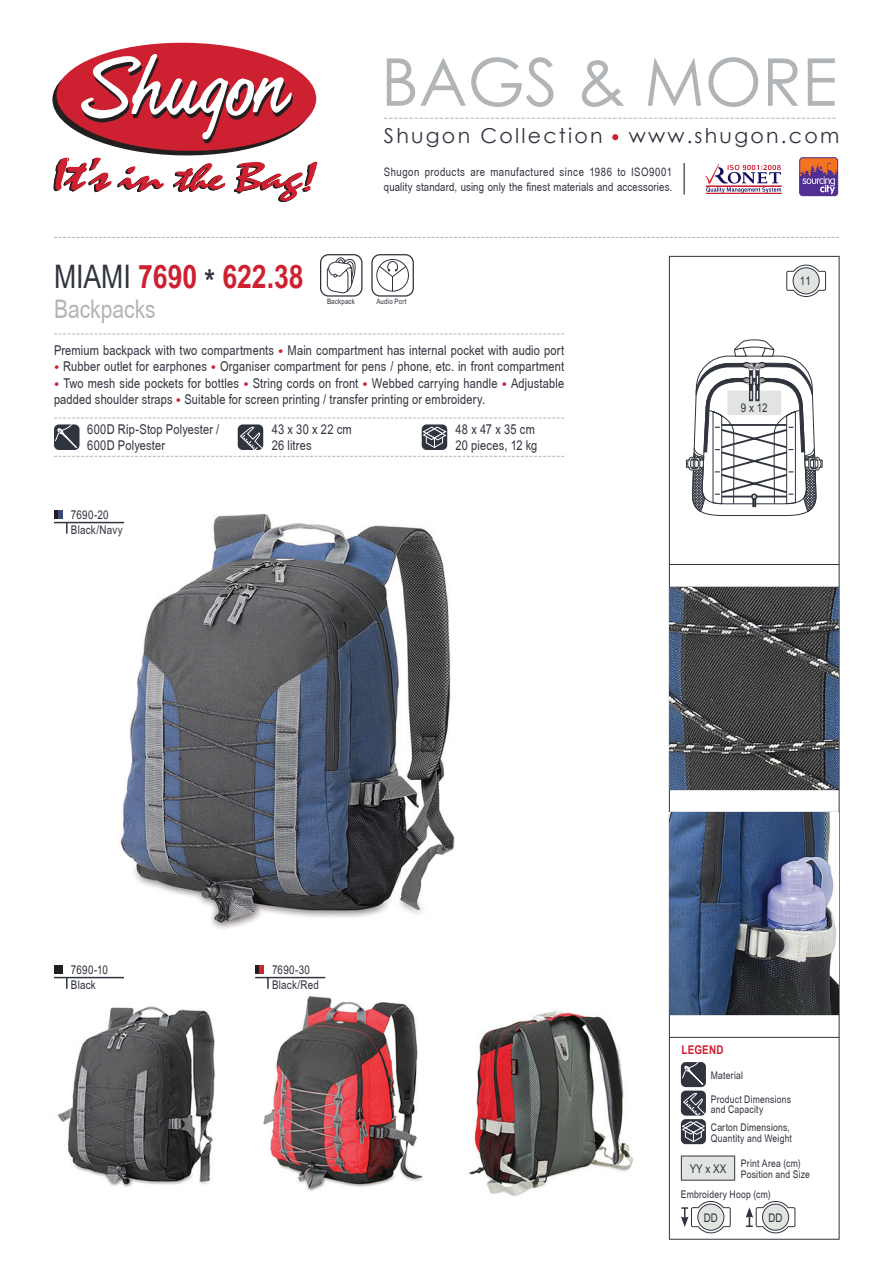
<style>
.page{position:relative;width:893px;height:1263px;background:#fff}
.page>*{position:absolute;margin:0;border:0;box-sizing:border-box;transform-origin:0 0}
.t1{font:65.85px "Century Gothic";color:#b1b5b7}
.t2{font:32.4px "Arial Narrow Sec";color:#30343e}
.t3{font:700 32.4px "Arial Narrow Sec";color:#cd2030}
.t4{font:700 32.4px "Arial Narrow Sec";color:#30343e}
.t5{font:25.65px "Arial Narrow Sec";color:#b1b5b7}
.t6{font:20.55px "Century Gothic";letter-spacing:.11em;color:#30343e}
.t7{font:18px "Arial Narrow Sec";color:#cd2030}
.t8{font:13.5px/16.2px "Arial Narrow Sec";letter-spacing:.01em;color:#30343e}
.t9{font:12px/14.4px "Arial Narrow Sec";letter-spacing:.02em;color:#30343e}
.t10{font:700 12px "Arial Narrow Sec";letter-spacing:.015em;color:#cd2030}
.t11{font:11.85px "Arial Narrow Sec";color:#30343e}
.t12{font:11.7px/14.7px "Arial Narrow Sec";letter-spacing:.02em;color:#30343e}
.t13{font:11.7px "Arial Narrow Sec";letter-spacing:.04em;color:#30343e}
.t14{font:11.7px "Arial Narrow Sec";letter-spacing:.045em;color:#30343e}
.t15{font:10.5px/10.5px "Arial Narrow Sec";letter-spacing:.02em;color:#30343e}
.t16{font:7.5px "Arial Narrow Sec";letter-spacing:.025em;color:#30343e}
.s1{font-weight:700;color:#cd2030}
</style>
<div class="page">
<svg style="left:54px;top:237px;width:785px;height:1px"></svg>
<hr style="left:669px;top:256px;width:170px;height:1px;background:#30343e">
<hr style="left:669px;top:1239px;width:170px;height:1px;background:#30343e">
<hr style="left:669px;top:564px;width:170px;height:1px;background:#30343e">
<hr style="left:669px;top:587px;width:170px;height:1px;background:#30343e">
<hr style="left:669px;top:789px;width:170px;height:1px;background:#30343e">
<hr style="left:669px;top:812px;width:170px;height:1px;background:#30343e">
<hr style="left:669px;top:256px;width:1px;height:983px;background:#30343e">
<hr style="left:839px;top:256px;width:1px;height:983px;background:#30343e">
<svg style="left:786px;top:264px;width:40px;height:33px"></svg>
<div style="left:793px;top:268px;width:26px;height:26px;background:#e2e4e2;border-radius:50%"></div>
<div style="left:793px;top:267px;width:27px;height:27px;border:1px solid #30343e;border-radius:50%"></div>
<img style="left:670px;top:588px;width:169px;height:201px">
<hr style="left:669px;top:1014px;width:170px;height:1px;background:#30343e">
<hr style="left:669px;top:1037px;width:170px;height:1px;background:#30343e">
<img style="left:670px;top:813px;width:169px;height:201px">
<svg style="left:612px;top:134px;width:6px;height:6px"></svg>
<svg style="left:52px;top:42px;width:265px;height:160px"></svg>
<hr style="left:683px;top:163px;width:2px;height:32px;background:#30343e">
<svg style="left:384px;top:118px;width:452px;height:1px"></svg>
<div style="left:799px;top:157px;width:40px;height:40px;border:2px solid #fff;border-radius:3px"></div>
<div style="left:800px;top:158px;width:38px;height:38px;background:#f47321;border-radius:3px"></div>
<div style="left:799px;top:157px;width:39px;height:39px;border:1px solid #502e92;border-radius:3px"></div>
<svg style="left:799px;top:163px;width:39px;height:33px"></svg>
<div style="left:706px;top:193px;width:75px;height:1px;border:1px solid #cd2030"></div>
<svg style="left:705px;top:164px;width:76px;height:29px"></svg>
<div style="left:320px;top:254px;width:42px;height:43px;border:1px solid #30343e;border-radius:8px"></div>
<svg style="left:326px;top:257px;width:30px;height:37px"></svg>
<div style="left:371px;top:254px;width:43px;height:43px;border:1px solid #30343e;border-radius:8px"></div>
<div style="left:376px;top:259px;width:33px;height:33px;border:1px solid #30343e;border-radius:50%"></div>
<svg style="left:377px;top:261px;width:31px;height:30px"></svg>
<img style="left:98px;top:514px;width:357px;height:415px">
<img style="left:57px;top:1006px;width:158px;height:181px">
<img style="left:263px;top:996px;width:160px;height:195px">
<hr style="left:54px;top:522px;width:70px;height:1px;background:#30343e">
<svg style="left:66px;top:523px;width:2px;height:11px"></svg>
<div style="left:54px;top:510px;width:9px;height:9px;background:#231f20"></div>
<div style="left:58px;top:510px;width:5px;height:9px;background:#3c4a78"></div>
<hr style="left:255px;top:977px;width:70px;height:1px;background:#30343e">
<svg style="left:267px;top:978px;width:2px;height:11px"></svg>
<div style="left:255px;top:965px;width:9px;height:9px;background:#231f20"></div>
<div style="left:259px;top:965px;width:5px;height:9px;background:#d1232a"></div>
<hr style="left:54px;top:977px;width:70px;height:1px;background:#30343e">
<svg style="left:66px;top:978px;width:2px;height:11px"></svg>
<div style="left:54px;top:965px;width:9px;height:9px;background:#231f20"></div>
<img style="left:469px;top:1010px;width:165px;height:187px">
<svg style="left:54px;top:334px;width:510px;height:1px"></svg>
<svg style="left:54px;top:418px;width:510px;height:32px"></svg>
<svg style="left:54px;top:456px;width:510px;height:1px"></svg>
<div style="left:686px;top:460px;width:18px;height:8px;border:1px solid #30343e"></div>
<svg style="left:687px;top:339px;width:135px;height:177px"></svg>
<div style="left:681px;top:1119px;width:25px;height:25px;background:#30343e;border-radius:5px"></div>
<svg style="left:681px;top:1062px;width:25px;height:81px"></svg>
<div style="left:681px;top:1156px;width:54px;height:24px;background:#e2e4e2"></div>
<div style="left:681px;top:1155px;width:54px;height:25px;border:1px solid #30343e"></div>
<svg style="left:746px;top:1201px;width:50px;height:32px"></svg>
<svg style="left:681px;top:1201px;width:50px;height:32px"></svg>
<h1 class="t1" style="left:381px;top:36px;width:458px">BAGS &amp; MORE</h1>
<h3 class="t6" style="left:384px;top:121px;width:88px">Shugon</h3>
<h3 class="t6" style="left:480px;top:121px;width:124px">Collection</h3>
<h3 class="t6" style="left:629px;top:121px;width:212px">www.shugon.com</h3>
<p class="t12" style="left:384px;top:165px;width:290px">Shugon<br>quality standard, using only the finest materials and accessories.</p>
<p class="t14" style="left:631px;top:165px;width:43px">ISO9001</p>
<p class="t13" style="left:490px;top:165px;width:65px">manufactured</p>
<p class="t12" style="left:589px;top:165px;width:24px">1986</p>
<p class="t13" style="left:425px;top:165px;width:42px">products</p>
<p class="t12" style="left:560px;top:165px;width:26px">since</p>
<p class="t12" style="left:617px;top:165px;width:10px">to</p>
<p class="t12" style="left:470px;top:165px;width:16px">are</p>
<h2 class="t2" style="left:54px;top:258px;width:145px">MIAMI <span class="s1">7690</span></h2>
<h3 class="t5" style="left:54px;top:294px;width:103px">Backpacks</h3>
<h2 class="t4" style="left:205px;top:263px;width:12px">*</h2>
<h2 class="t3" style="left:222px;top:257px;width:83px">622.38</h2>
<p class="t16" style="left:327px;top:298px;width:30px">Backpack</p>
<p class="t16" style="left:376px;top:298px;width:32px">Audio Port</p>
<p class="t8" style="left:288px;top:342px;width:278px">Main compartment has internal pocket with audio port</p>
<p class="t8" style="left:220px;top:342px;width:346px;text-indent:-166px">Premium backpack with two compartments<br>Organiser compartment for pens / phone, etc in. front compartment</p>
<h3 class="t7" style="left:278px;top:341px;width:7px">•</h3>
<p class="t8" style="left:63px;top:359px;width:145px">Rubber outlet for earphones</p>
<h3 class="t7" style="left:54px;top:358px;width:7px">•</h3>
<h3 class="t7" style="left:211px;top:358px;width:7px">•</h3>
<p class="t8" style="left:253px;top:375px;width:107px">String cords on front</p>
<p class="t8" style="left:63px;top:375px;width:177px">Two mesh side pockets for bottles</p>
<p class="t8" style="left:511px;top:375px;width:55px">Adjustable</p>
<p class="t8" style="left:372px;top:375px;width:127px">Webbed carrying handle</p>
<h3 class="t7" style="left:54px;top:374px;width:7px">•</h3>
<h3 class="t7" style="left:243px;top:374px;width:7px">•</h3>
<h3 class="t7" style="left:363px;top:374px;width:7px">•</h3>
<h3 class="t7" style="left:502px;top:374px;width:7px">•</h3>
<p class="t8" style="left:184px;top:392px;width:302px">Suitable for screen printing / transfer printing or embroidery.</p>
<p class="t8" style="left:54px;top:392px;width:120px">padded shoulder straps</p>
<h3 class="t7" style="left:176px;top:391px;width:7px">•</h3>
<p class="t8" style="left:87px;top:422px;width:134px">600D Rip-Stop Polyester /<br>600D Polyester</p>
<p class="t9" style="left:71px;top:508px;width:53px">7690-20<br>Black/Navy</p>
<p class="t8" style="left:272px;top:422px;width:81px">43 x 30 x 22 cm<br>26 litres</p>
<p class="t8" style="left:456px;top:422px;width:83px">48 x 47 x 35 cm<br>20 pieces, 12 kg</p>
<p class="t9" style="left:800px;top:274px;width:12px">11</p>
<p class="t9" style="left:741px;top:401px;width:28px">x9 12</p>
<p class="t9" style="left:71px;top:963px;width:38px">7690-10<br>Black</p>
<p class="t9" style="left:272px;top:963px;width:48px">7690-30<br>Black/Red</p>
<p class="t10" style="left:682px;top:1043px;width:43px">LEGEND</p>
<p class="t15" style="left:711px;top:1070px;width:34px">Material</p>
<p class="t15" style="left:711px;top:1094px;width:82px">Product Dimensions and Capacity</p>
<p class="t15" style="left:711px;top:1122px;width:83px">Carton Dimensions,<br>Quantity and Weight</p>
<p class="t15" style="left:741px;top:1158px;width:71px">Print Area (cm(<br>Position and Size</p>
<p class="t15" style="left:681px;top:1189px;width:91px">Embroidery Hoop (cm(</p>
<p class="t9" style="left:690px;top:1161px;width:38px">YYxXX</p>
<p class="t11" style="left:704px;top:1211px;width:16px">DD</p>
<p class="t11" style="left:768px;top:1211px;width:16px">DD</p>
</div>
